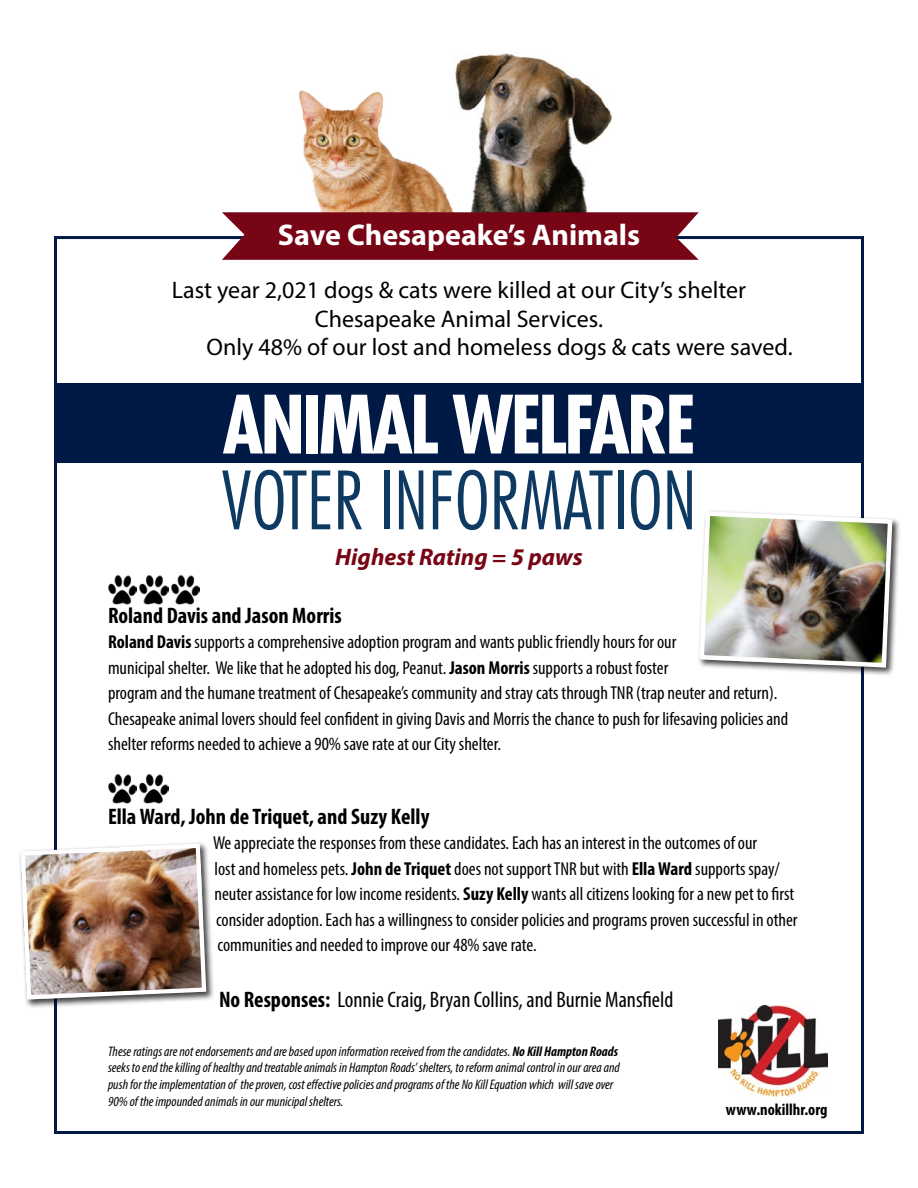
<style>
.page{position:relative;width:918px;height:1188px;background:#fff}
.page>*{position:absolute;margin:0;border:0;box-sizing:border-box;transform-origin:0 0}
.t1{font:300 condensed 78px "Futura";color:#0e3a62}
.t2{font:700 condensed 78px "Futura";letter-spacing:-.04em;color:#fff}
.t3{font:700 30px "Myriad Pro";color:#fff}
.t4{font:24px "Myriad Pro";color:#000}
.t5{font:italic 700 24px "Myriad Pro";color:#770516}
.t6{font:700 condensed 22.5px "Myriad Pro";color:#000}
.t7{font:condensed 22.5px "Myriad Pro";color:#000}
.t8{font:condensed 18.75px/25.5px "Myriad Pro";color:#000}
.t9{font:700 condensed 16.5px "Myriad Pro";color:#000}
.t10{font:italic condensed 13.8px/16.6px "Myriad Pro";color:#000}
.s1{font-weight:700}
</style>
<div class="page">
<div style="left:54px;top:383px;width:810px;height:80px;background:#001a45"></div>
<img style="left:299px;top:90px;width:154px;height:122px">
<img style="left:455px;top:53px;width:158px;height:159px">
<svg style="left:222px;top:212px;width:477px;height:48px;background:#7c1121"></svg>
<div style="left:19px;top:842px;width:196px;height:166px;background:#000;opacity:.75"></div>
<img style="left:19px;top:841px;width:189px;height:161px">
<div style="left:698px;top:510px;width:204px;height:167px;background:#000;opacity:.75"></div>
<img style="left:698px;top:509px;width:197px;height:161px">
<img style="left:108px;top:575px;width:29px;height:29px">
<img style="left:140px;top:575px;width:28px;height:29px">
<img style="left:171px;top:575px;width:29px;height:29px">
<img style="left:108px;top:774px;width:29px;height:30px">
<img style="left:140px;top:774px;width:28px;height:30px">
<img style="left:719px;top:1006px;width:109px;height:91px">
<h2 class="t3" style="left:278px;top:216px;width:364px">Save Chesapeake’s Animals</h2>
<p class="t4" style="left:172px;top:275px;width:576px">Last year 2,021 dogs &amp; cats were killed at our City’s shelter</p>
<p class="t4" style="left:315px;top:304px;width:290px">Chesapeake Animal Services.</p>
<p class="t4" style="left:207px;top:333px;width:588px">Only 48% of our lost and homeless dogs &amp; cats were saved.</p>
<h1 class="t2" style="left:222px;top:374px;width:475px">ANIMAL WELFARE</h1>
<h1 class="t1" style="left:221px;top:452px;width:477px">VOTER INFORMATION</h1>
<p class="t5" style="left:335px;top:541px;width:249px">Highest Rating = 5 paws</p>
<p class="t6" style="left:108px;top:601px;width:235px">Roland Davis and Jason Morris</p>
<p class="t8" style="left:108px;top:629px;width:682px"><span class="s1">Roland Davis</span> supports a comprehensive adoption program and wants public friendly hours for our<br>municipal shelter. We like that he adopted his dog, Peanut. <span class="s1">Jason Morris</span> supports a robust foster<br>program and the humane treatment of Chesapeake’s community and stray cats through TNR (trap neuter and return).<br>Chesapeake animal lovers should feel confident in giving Davis and Morris the chance to push for lifesaving policies and shelter reforms needed to achieve a 90% save rate at our City shelter.</p>
<p class="t6" style="left:108px;top:802px;width:323px">Ella Ward, John de Triquet, and Suzy Kelly</p>
<p class="t8" style="left:213px;top:830px;width:586px">We appreciate the responses from these candidates. Each has an interest in the outcomes of our<br>lost and homeless pets. <span class="s1">John de Triquet</span> does not support TNR but with <span class="s1">Ella Ward</span> supports spay/ neuter assistance for low income residents. <span class="s1">Suzy Kelly</span> wants all citizens looking for a new pet to first consider adoption. Each has a willingness to consider policies and programs proven successful in other communities and needed to improve our 48% save rate.</p>
<p class="t7" style="left:219px;top:986px;width:456px"><span class="s1">No Responses:</span> Lonnie Craig, Bryan Collins, and Burnie Mansfield</p>
<p class="t10" style="left:108px;top:1043px;width:513px">These ratings are not endorsements and are based upon information received from the candidates. <span class="s1">No Kill Hampton Roads </span>seeks to end the killing of healthy and treatable animals in Hampton Roads’ shelters, to reform animal control in our area and push for the implementation of the proven, cost effective policies and programs of the No Kill Equation which will save over 90% of the impounded animals in our municipal shelters.</p>
<p class="t9" style="left:726px;top:1100px;width:103px">www.nokillhr.org</p>
</div>
